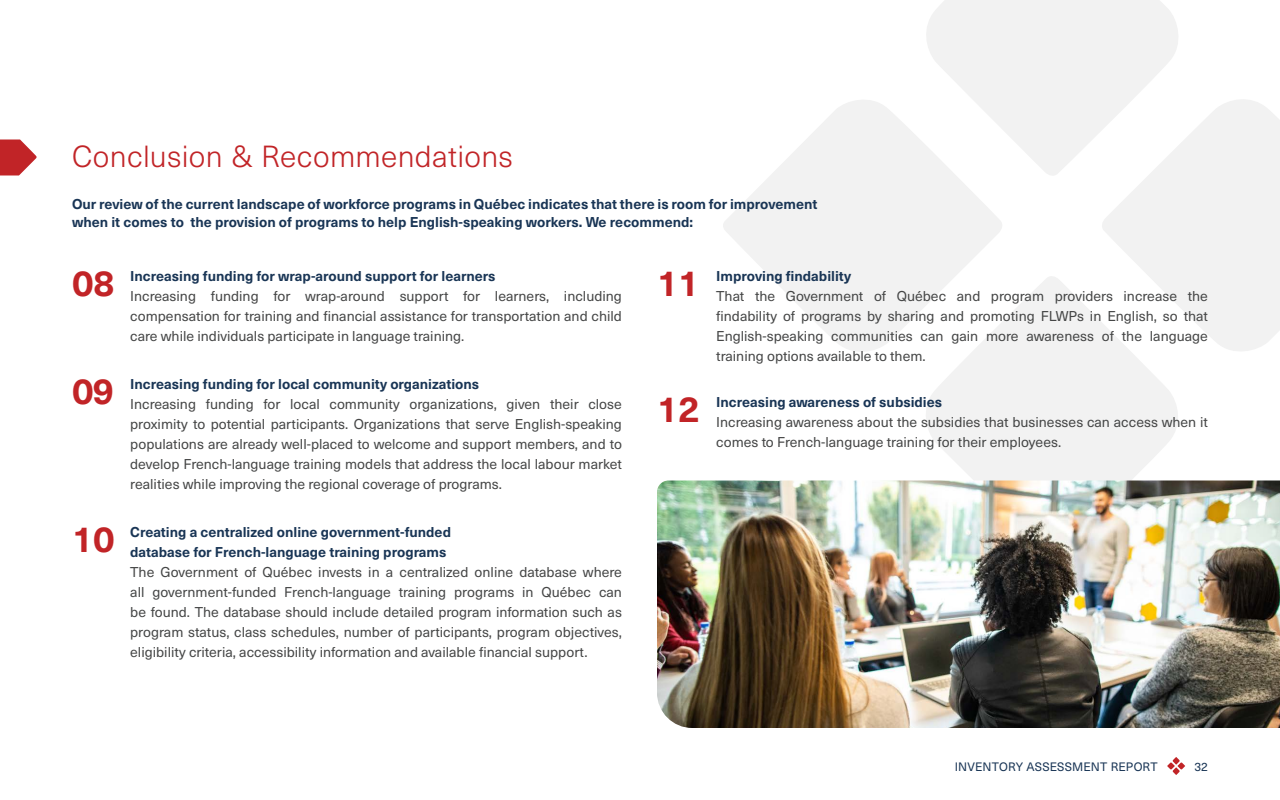
<style>
.page{position:relative;width:1280px;height:800px;background:#fff}
.page>*{position:absolute;margin:0;border:0;box-sizing:border-box;transform-origin:0 0}
.t1{font:700 36px "Neue Haas Unica W1 G";letter-spacing:-.01em;color:#c12427}
.t2{font:300 30px "Neue Haas Unica W1 G";letter-spacing:.01em;color:#c12427}
.t3{font:14px/20px "Neue Haas Unica W1 G";color:#454646;text-align:justify}
.t4{font:700 14px/18px "Neue Haas Unica W1 G";color:#193555}
.t5{font:12px "Neue Haas Unica W1 G";letter-spacing:.01em;color:#193555}
</style>
<div class="page">
<svg style="left:1102px;top:99px;width:178px;height:252px;fill:#f2f2f2"></svg>
<svg style="left:926px;top:275px;width:257px;height:205px;fill:#f2f2f2"></svg>
<svg style="left:723px;top:100px;width:281px;height:257px;fill:#f2f2f2"></svg>
<svg style="left:921px;top:0;width:263px;height:177px;fill:#f2f2f2"></svg>
<img style="left:657px;top:480px;width:623px;height:248px">
<svg style="left:1167px;top:757px;width:18px;height:18px"></svg>
<svg style="left:0;top:140px;width:37px;height:36px"></svg>
<p class="t2" style="left:72px;top:134px;width:442px">Conclusion &amp; Recommendations</p>
<p class="t4" style="left:72px;top:194px;width:747px">Our review of the current landscape of workforce programs in Québec indicates that there is room for improvement when it comes to the provision of programs to help English-speaking workers. We recommend:</p>
<p class="t4" style="left:130px;top:266px;width:367px">Increasing funding for wrap-around support for learners</p>
<p class="t3" style="left:130px;top:285px;width:493px">Increasing funding for wrap-around support for learners, including compensation for training and financial assistance for transportation and child care while individuals participate in language training.</p>
<p class="t1" style="left:72px;top:255px;width:44px">08</p>
<p class="t1" style="left:657px;top:255px;width:44px">11</p>
<p class="t1" style="left:72px;top:363px;width:44px">09</p>
<p class="t1" style="left:72px;top:512px;width:44px">10</p>
<p class="t4" style="left:130px;top:374px;width:351px">Increasing funding for local community organizations</p>
<p class="t3" style="left:130px;top:393px;width:493px">Increasing funding for local community organizations, given their close proximity to potential participants. Organizations that serve English-speaking populations are already well-placed to welcome and support members, and to develop French-language training models that address the local labour market realities while improving the regional coverage of programs.</p>
<p class="t4" style="left:130px;top:521px;width:322px;line-height:20px">Creating a centralized online government-funded database for French-language training programs</p>
<p class="t3" style="left:130px;top:562px;width:493px">The Government of Québec invests in a centralized online database where all government-funded French-language training programs in Québec can be found. The database should include detailed program information such as program status, class schedules, number of participants, program objectives, eligibility criteria, accessibility information and available financial support.</p>
<p class="t1" style="left:657px;top:381px;width:44px">12</p>
<p class="t4" style="left:716px;top:266px;width:136px">Improving findability</p>
<p class="t3" style="left:716px;top:285px;width:493px">That the Government of Québec and program providers increase the findability of programs by sharing and promoting FLWPs in English, so that English-speaking communities can gain more awareness of the language training options available to them.</p>
<p class="t4" style="left:716px;top:392px;width:227px">Increasing awareness of subsidies</p>
<p class="t3" style="left:716px;top:411px;width:493px">Increasing awareness about the subsidies that businesses can access when it comes to French-language training for their employees.</p>
<p class="t5" style="left:955px;top:758px;width:204px">INVENTORY ASSESSMENT REPORT</p>
<p class="t5" style="left:1195px;top:758px;width:15px">32</p>
</div>
